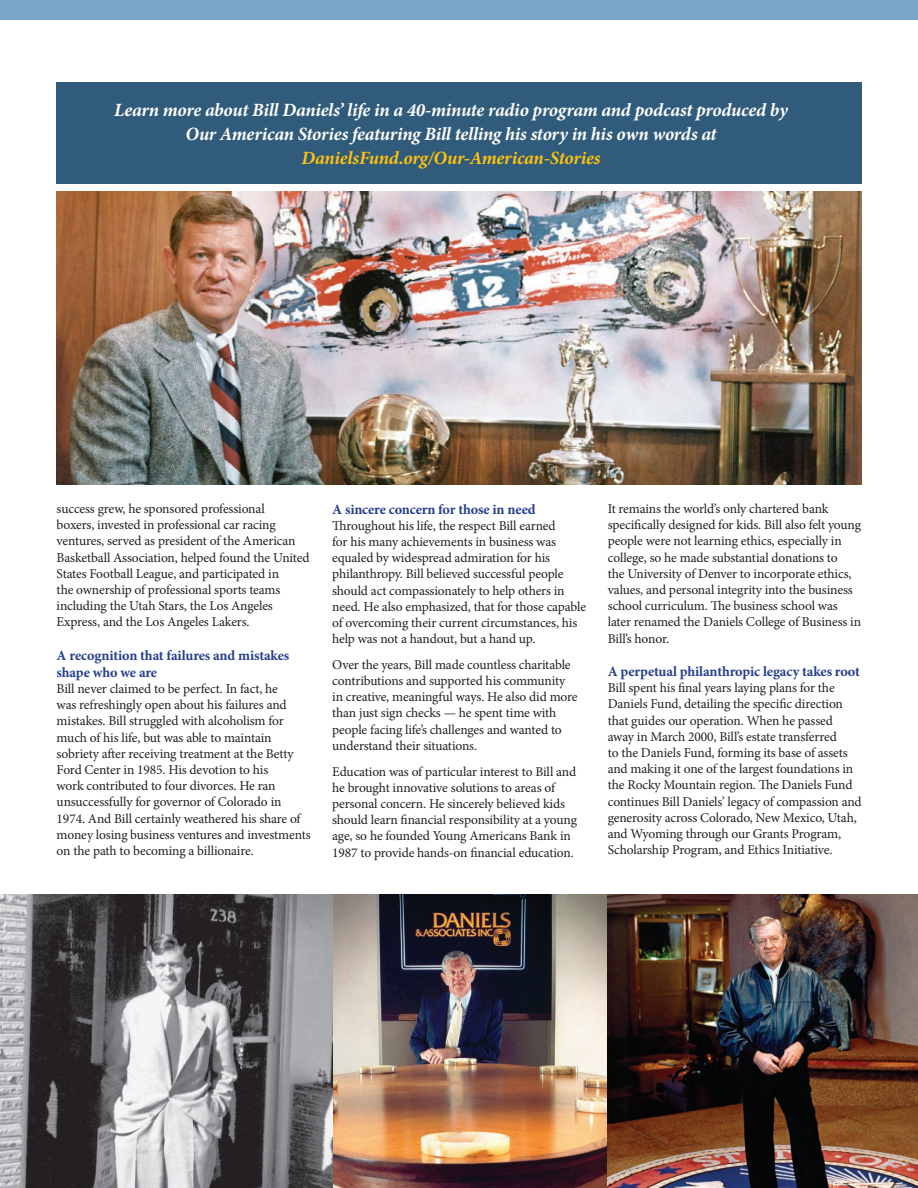
<style>
.page{position:relative;width:918px;height:1188px;background:#fff}
.page>*{position:absolute;margin:0;border:0;box-sizing:border-box;transform-origin:0 0}
.t1{font:italic 700 18.75px/24px "Minion Pro";letter-spacing:-.015em;color:#fff;text-align:center}
.t2{font:italic 700 18.75px "Minion Pro";letter-spacing:-.015em;color:#fec210}
.t3{font:700 14.25px/17.1px "Minion Pro";letter-spacing:-.01em;color:#253f8e}
.t4{font:13.5px/16.2px "Minion Pro";letter-spacing:-.01em;color:#231f20}
</style>
<div class="page">
<div style="left:57px;top:83px;width:805px;height:101px;background:#305b7a"></div>
<img style="left:332px;top:895px;width:586px;height:293px">
<img style="left:0;top:895px;width:332px;height:293px">
<img style="left:57px;top:191px;width:805px;height:293px">
<div style="left:0;top:0;width:918px;height:19px;background:#78a5c9"></div>
<h1 class="t1" style="left:114px;top:98px;width:675px">Learn more about Bill Daniels’ life in a 40-minute radio program and podcast produced by<br>Our American Stories featuring Bill telling his story in his own words at</h1>
<h1 class="t2" style="left:302px;top:145px;width:300px">DanielsFund.org/Our-American-Stories</h1>
<p class="t4" style="left:57px;top:501px;width:255px">success grew, he sponsored professional<br>boxers, invested in professional car racing ventures, served as president of the American Basketball Association, helped found the United States Football League, and participated in<br>the ownership of professional sports teams including the Utah Stars, the Los Angeles Express, and the Los Angeles Lakers.</p>
<p class="t3" style="left:57px;top:647px;width:234px">A recognition that failures and mistakes shape who we are</p>
<p class="t4" style="left:57px;top:681px;width:255px">Bill never claimed to be perfect. In fact, he<br>was refreshingly open about his failures and mistakes. Bill struggled with alcoholism for much of his life, but was able to maintain sobriety after receiving treatment at the Betty Ford Center in 1985. His devotion to his<br>work contributed to four divorces. He ran unsuccessfully for governor of Colorado in 1974. And Bill certainly weathered his share of money losing business ventures and investments on the path to becoming a billionaire.</p>
<p class="t3" style="left:332px;top:500px;width:205px">A sincere concern for those in need</p>
<p class="t4" style="left:332px;top:517px;width:255px">Throughout his life, the respect Bill earned<br>for his many achievements in business was equaled by widespread admiration for his philanthropy. Bill believed successful people should act compassionately to help others in need. He also emphasized, that for those capable of overcoming their current circumstances, his help was not a handout, but a hand up.</p>
<p class="t4" style="left:332px;top:657px;width:247px">Over the years, Bill made countless charitable contributions and supported his community in creative, meaningful ways. He also did more than just sign checks — he spent time with people facing life’s challenges and wanted to understand their situations.</p>
<p class="t4" style="left:332px;top:763px;width:246px">Education was of particular interest to Bill and he brought innovative solutions to areas of personal concern. He sincerely believed kids should learn financial responsibility at a young age, so he founded Young Americans Bank in 1987 to provide hands-on financial education.</p>
<p class="t4" style="left:608px;top:501px;width:255px">It remains the world’s only chartered bank specifically designed for kids. Bill also felt young people were not learning ethics, especially in college, so he made substantial donations to<br>the University of Denver to incorporate ethics, values, and personal integrity into the business school curriculum. The business school was later renamed the Daniels College of Business in Bill’s honor.</p>
<p class="t3" style="left:608px;top:663px;width:254px">A perpetual philanthropic legacy takes root</p>
<p class="t4" style="left:608px;top:680px;width:255px">Bill spent his final years laying plans for the Daniels Fund, detailing the specific direction that guides our operation. When he passed away in March 2000, Bill’s estate transferred<br>to the Daniels Fund, forming its base of assets and making it one of the largest foundations in the Rocky Mountain region. The Daniels Fund continues Bill Daniels’ legacy of compassion and generosity across Colorado, New Mexico, Utah, and Wyoming through our Grants Program, Scholarship Program, and Ethics Initiative.</p>
</div>
